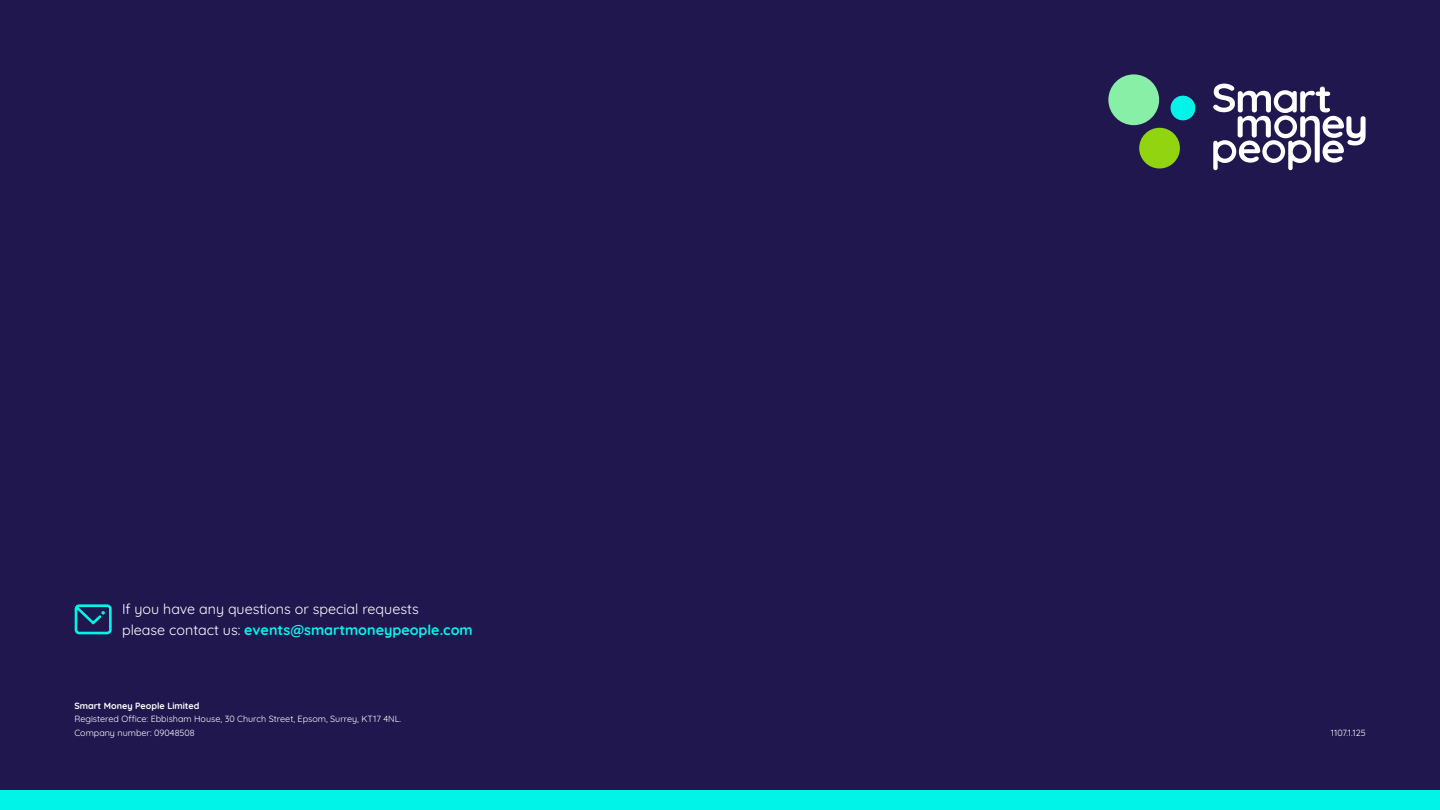
<style>
.page{position:relative;width:1440px;height:810px;background:#21174f}
.page>*{position:absolute;margin:0;border:0;box-sizing:border-box;transform-origin:0 0}
.t1{font:14.25px/20.2px "Quicksand";color:#fff}
.t2{font:9px/13.5px "Quicksand";color:#fff}
.t3{font:700 9px "Quicksand";color:#fff}
.s1{font-weight:700;color:#00f5e8}
</style>
<div class="page">
<svg style="left:1213px;top:84px;width:153px;height:86px"></svg>
<div style="left:1171px;top:96px;width:24px;height:24px;background:#00f5e8;border-radius:50%"></div>
<div style="left:1139px;top:128px;width:41px;height:40px;background:#91d40f;border-radius:50%"></div>
<div style="left:1108px;top:74px;width:51px;height:51px;background:#87f0a6;border-radius:50%"></div>
<svg style="left:75px;top:604px;width:37px;height:30px"></svg>
<div style="left:0;top:790px;width:1440px;height:20px;background:#00f5e8"></div>
<h1 class="t1" style="left:122px;top:598px;width:352px">If you have any questions or special requests<br>please contact us: <span class="s1">events@smartmoneypeople.com</span></h1>
<p class="t3" style="left:74px;top:698px;width:127px">Smart Money People Limited</p>
<p class="t2" style="left:74px;top:711px;width:328px">Registered Office: Ebbisham House, 30 Church Street, Epsom, Surrey, KT17 4NL.<br>Company number: 09048508</p>
<p class="t2" style="left:1331px;top:725px;width:36px">1107.1.125</p>
</div>
